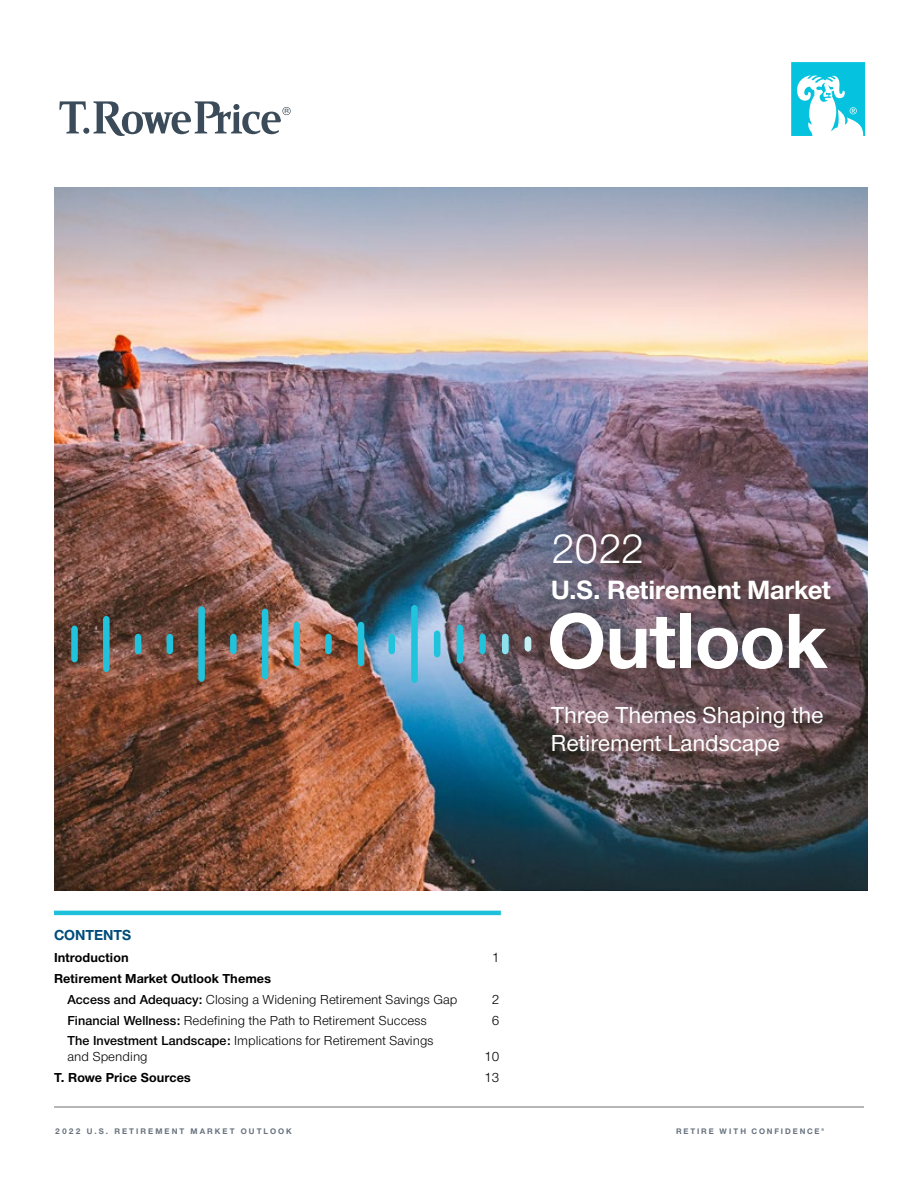
<style>
.page{position:relative;width:918px;height:1188px;background:#fff}
.page>*{position:absolute;margin:0;border:0;box-sizing:border-box;transform-origin:0 0}
.t1{font:700 81px "Nimbus Sans Novus";letter-spacing:-.01em;color:#fff}
.t2{font:42.3px "Nimbus Sans Novus";color:#fff}
.t3{font:700 27.45px "Nimbus Sans Novus";letter-spacing:-.01em;color:#fff}
.t4{font:500 24px/28.5px "Nimbus Sans Novus";letter-spacing:-.005em;color:#fff}
.t5{font:700 15px "Nimbus Sans Novus";color:#004b7a}
.t6{font:13.5px/21px "Nimbus Sans Novus";letter-spacing:.005em;color:#000}
.t7{font:700 13.5px "Nimbus Sans Novus";letter-spacing:.005em;color:#000}
.t8{font:700 8.4px "Nimbus Sans Novus";letter-spacing:.24em;color:#67717e}
.t9{font:700 8.25px "Nimbus Sans Novus";letter-spacing:.22em;color:#67717e}
.s1{font-weight:700}
.s2{font-weight:600}
</style>
<div class="page">
<hr style="left:54px;top:1107px;width:810px;height:1px;background:#6d6e71">
<svg style="left:791px;top:62px;width:74px;height:74px"></svg>
<hr style="left:54px;top:911px;width:447px;height:4px;background:#1fc0db">
<svg style="left:59px;top:101px;width:232px;height:35px"></svg>
<img style="left:54px;top:187px;width:814px;height:704px">
<svg style="left:411px;top:605px;width:7px;height:78px"></svg>
<svg style="left:434px;top:631px;width:6px;height:26px"></svg>
<svg style="left:457px;top:624px;width:6px;height:40px"></svg>
<svg style="left:388px;top:634px;width:7px;height:20px"></svg>
<svg style="left:479px;top:634px;width:7px;height:20px"></svg>
<svg style="left:358px;top:622px;width:6px;height:44px"></svg>
<svg style="left:325px;top:634px;width:7px;height:20px"></svg>
<svg style="left:135px;top:634px;width:6px;height:20px"></svg>
<svg style="left:230px;top:634px;width:7px;height:20px"></svg>
<svg style="left:167px;top:634px;width:6px;height:20px"></svg>
<svg style="left:294px;top:622px;width:6px;height:44px"></svg>
<svg style="left:103px;top:616px;width:7px;height:56px"></svg>
<svg style="left:198px;top:606px;width:7px;height:76px"></svg>
<svg style="left:262px;top:609px;width:6px;height:70px"></svg>
<svg style="left:71px;top:626px;width:7px;height:36px"></svg>
<svg style="left:502px;top:634px;width:7px;height:20px"></svg>
<svg style="left:525px;top:637px;width:6px;height:14px"></svg>
<h2 class="t2" style="left:551px;top:522px;width:95px">2022</h2>
<h3 class="t3" style="left:551px;top:572px;width:282px">U.S. Retirement Market</h3>
<h1 class="t1" style="left:547px;top:586px;width:282px">Outlook</h1>
<h3 class="t4" style="left:551px;top:699px;width:274px">Three Themes Shaping the<br>Retirement Landscape</h3>
<p class="t5" style="left:54px;top:925px;width:79px">CONTENTS</p>
<p class="t7" style="left:54px;top:949px;width:76px">Introduction</p>
<p class="t6" style="left:492px;top:947px;width:9px">1</p>
<p class="t6" style="left:68px;top:968px;width:392px;text-indent:-14px"><span class="s1">Retirement Market Outlook Themes<br></span><span class="s2">Access and Adequacy:</span> Closing a Widening Retirement Savings Gap</p>
<p class="t6" style="left:492px;top:989px;width:9px">2</p>
<p class="t6" style="left:68px;top:1010px;width:361px"><span class="s2">Financial Wellness:</span> Redefining the Path to Retirement Success</p>
<p class="t6" style="left:492px;top:1010px;width:9px">6</p>
<p class="t6" style="left:68px;top:1032px;width:368px;line-height:16.5px"><span class="s2">The Investment Landscape:</span> Implications for Retirement Savings and Spending</p>
<p class="t6" style="left:484px;top:1046px;width:17px">10</p>
<p class="t7" style="left:54px;top:1069px;width:138px">T. Rowe Price Sources</p>
<p class="t6" style="left:484px;top:1067px;width:17px">13</p>
<p class="t8" style="left:55px;top:1125px;width:238px">2022 U.S. RETIREMENT MARKET OUTLOOK</p>
<p class="t9" style="left:676px;top:1125px;width:145px">RETIRE WITH CONFIDENCE</p>
</div>
